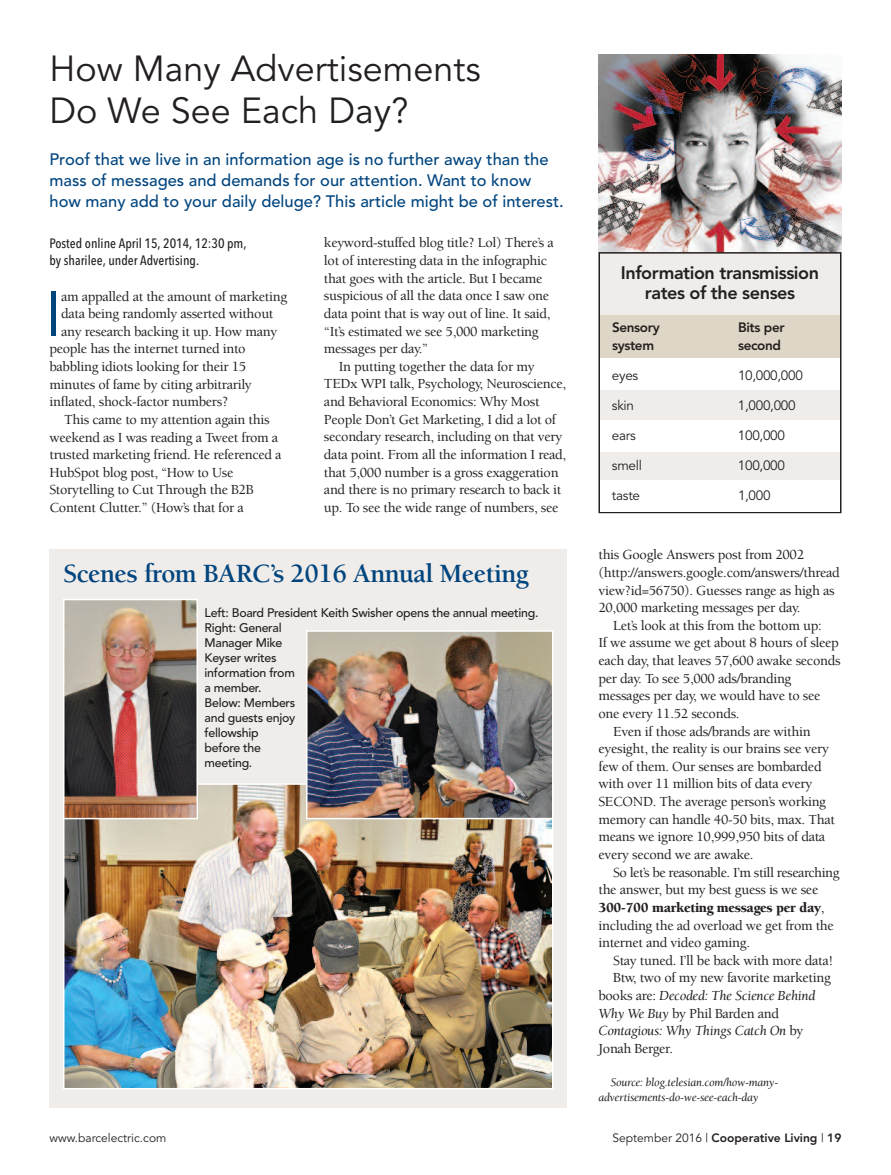
<style>
.page{position:relative;width:891px;height:1175px;background:#fff}
.page>*{position:absolute;margin:0;border:0;box-sizing:border-box;transform-origin:0 0}
.t1{font:62.55px "Avenir";color:#01457f}
.t2{font:36px/42px "Avenir";color:#231f20}
.t3{font:700 27px "Berkeley";letter-spacing:-.02em;color:#01457f}
.t4{font:800 18px/19.5px "Avenir";letter-spacing:-.025em;color:#231f20;text-align:center}
.t5{font:500 16.5px/21px "Avenir";color:#01457f}
.t6{font:500 14.25px/17.5px "Berkeley";letter-spacing:-.02em;color:#231f20}
.t7{font:italic 14.25px "Berkeley";letter-spacing:-.02em;color:#231f20}
.t8{font:900 14.25px "Berkeley";letter-spacing:-.02em;color:#231f20}
.t9{font:500 13.5px/17.7px "Avenir Next Condensed";color:#231f20}
.t10{font:13.5px "Avenir";letter-spacing:-.02em;color:#231f20}
.t11{font:800 13.5px "Avenir";letter-spacing:-.025em;color:#231f20}
.t12{font:500 12.3px/15px "Avenir";letter-spacing:-.02em;color:#231f20}
.t13{font:italic 12px/15px "Berkeley";letter-spacing:-.02em;color:#231f20}
.t14{font:800 12px "Avenir";color:#231f20}
.t15{font:12px "Avenir";color:#231f20}
.s1{font-weight:500}
.s2{font-weight:500;font-style:normal}
.s3{font-weight:400;font-style:italic}
.s4{font-weight:400}
</style>
<div class="page">
<img style="left:599px;top:54px;width:242px;height:198px">
<div style="left:599px;top:253px;width:242px;height:259px;background:#f0ece9"></div>
<div style="left:598px;top:252px;width:244px;height:261px;border:2px solid #231f20"></div>
<div style="left:600px;top:315px;width:240px;height:43px;background:#ded6c6"></div>
<div style="left:600px;top:358px;width:240px;height:32px;background:#fff"></div>
<div style="left:600px;top:420px;width:240px;height:32px;background:#fff"></div>
<div style="left:600px;top:480px;width:240px;height:32px;background:#fff"></div>
<div style="left:50px;top:549px;width:517px;height:558px;background:#f0ece9"></div>
<img style="left:66px;top:786px;width:485px;height:300px">
<div style="left:63px;top:783px;width:491px;height:306px;border:2px solid #fff"></div>
<img style="left:66px;top:601px;width:129px;height:215px">
<div style="left:63px;top:598px;width:135px;height:221px;border:2px solid #fff"></div>
<img style="left:309px;top:633px;width:242px;height:183px">
<div style="left:306px;top:630px;width:248px;height:189px;border:2px solid #fff"></div>
<h2 class="t2" style="left:49px;top:48px;width:433px">How Many Advertisements<br>Do We See Each Day?</h2>
<p class="t5" style="left:49px;top:148px;width:516px">Proof that we live in an information age is no further away than the mass of messages and demands for our attention. Want to know how many add to your daily deluge? This article might be of interest.</p>
<p class="t9" style="left:49px;top:234px;width:198px">Posted online April 15, 2014, 12:30 pm, by sharilee, under Advertising.</p>
<h1 class="t1" style="left:45px;top:277px;width:18px">I</h1>
<p class="t6" style="left:61px;top:288px;width:228px">am appalled at the amount of marketing</p>
<p class="t6" style="left:61px;top:306px;width:214px">data being randomly asserted without</p>
<p class="t6" style="left:61px;top:324px;width:218px">any research backing it up. How many</p>
<p class="t6" style="left:49px;top:341px;width:198px">people has the internet turned into</p>
<p class="t6" style="left:49px;top:359px;width:198px">babbling idiots looking for their 15</p>
<p class="t6" style="left:49px;top:376px;width:204px">minutes of fame by citing arbitrarily</p>
<p class="t6" style="left:49px;top:394px;width:180px">inflated, shock-factor numbers?</p>
<p class="t6" style="left:64px;top:412px;width:207px">This came to my attention again this</p>
<p class="t6" style="left:49px;top:429px;width:230px">weekend as I was reading a Tweet from a</p>
<p class="t6" style="left:49px;top:447px;width:233px">trusted marketing friend. He referenced a</p>
<p class="t6" style="left:49px;top:465px;width:185px">HubSpot blog post, “How to Use</p>
<p class="t6" style="left:49px;top:482px;width:206px">Storytelling to Cut Through the B2B</p>
<p class="t6" style="left:49px;top:500px;width:196px">Content Clutter.” (How’s that for a</p>
<p class="t6" style="left:324px;top:235px;width:231px">keyword-stuffed blog title? Lol) There’s a lot of interesting data in the infographic that goes with the article. But I became suspicious of all the data once I saw one data point that is way out of line. It said, “It’s estimated we see 5,000 marketing messages per day.”</p>
<p class="t6" style="left:324px;top:359px;width:244px;text-indent:15px">In putting together the data for my TEDx WPI talk, Psychology, Neuroscience, and Behavioral Economics: Why Most People Don’t Get Marketing, I did a lot of secondary research, including on that very data point. From all the information I read, that 5,000 number is a gross exaggeration and there is no primary research to back it up. To see the wide range of numbers, see</p>
<h3 class="t3" style="left:63px;top:562px;width:467px">Scenes from BARC’s 2016 Annual Meeting</h3>
<p class="t12" style="left:205px;top:604px;width:335px">Left: Board President Keith Swisher opens the annual meeting.<br>Right: General<br>Manager Mike<br>Keyser writes<br>information from<br>a member.<br>Below: Members<br>and guests enjoy<br>fellowship<br>before the<br>meeting.</p>
<p class="t4" style="left:621px;top:263px;width:200px">Information transmission rates of the senses</p>
<p class="t11" style="left:612px;top:316px;width:49px">Sensory</p>
<p class="t11" style="left:738px;top:316px;width:48px">Bits per</p>
<p class="t11" style="left:612px;top:334px;width:44px">system</p>
<p class="t11" style="left:738px;top:334px;width:45px">second</p>
<p class="t10" style="left:612px;top:367px;width:28px">eyes</p>
<p class="t10" style="left:738px;top:367px;width:66px">10,000,000</p>
<p class="t10" style="left:612px;top:397px;width:24px">skin</p>
<p class="t10" style="left:738px;top:397px;width:59px">1,000,000</p>
<p class="t10" style="left:612px;top:427px;width:25px">ears</p>
<p class="t10" style="left:738px;top:427px;width:48px">100,000</p>
<p class="t10" style="left:612px;top:457px;width:32px">smell</p>
<p class="t10" style="left:738px;top:457px;width:48px">100,000</p>
<p class="t10" style="left:612px;top:487px;width:30px">taste</p>
<p class="t10" style="left:738px;top:487px;width:34px">1,000</p>
<p class="t6" style="left:598px;top:547px;width:243px">this Google Answers post from 2002 (http://answers.google.com/answers/thread view?id=56750). Guesses range as high as 20,000 marketing messages per day.</p>
<p class="t6" style="left:613px;top:617px;width:210px">Let’s look at this from the bottom up:</p>
<p class="t6" style="left:598px;top:635px;width:242px">If we assume we get about 8 hours of sleep</p>
<p class="t6" style="left:598px;top:653px;width:244px">each day, that leaves 57,600 awake seconds</p>
<p class="t6" style="left:598px;top:670px;width:195px">per day. To see 5,000 ads/branding</p>
<p class="t6" style="left:598px;top:688px;width:223px">messages per day, we would have to see</p>
<p class="t6" style="left:598px;top:706px;width:143px">one every 11.52 seconds.</p>
<p class="t6" style="left:613px;top:723px;width:199px">Even if those ads/brands are within</p>
<p class="t6" style="left:598px;top:741px;width:232px">eyesight, the reality is our brains see very</p>
<p class="t6" style="left:598px;top:758px;width:225px">few of them. Our senses are bombarded</p>
<p class="t6" style="left:598px;top:776px;width:215px">with over 11 million bits of data every</p>
<p class="t6" style="left:598px;top:794px;width:229px">SECOND. The average person’s working</p>
<p class="t6" style="left:598px;top:811px;width:238px">memory can handle 40-50 bits, max. That</p>
<p class="t6" style="left:598px;top:829px;width:228px">means we ignore 10,999,950 bits of data</p>
<p class="t6" style="left:598px;top:847px;width:157px">every second we are awake.</p>
<p class="t6" style="left:613px;top:864px;width:228px">So let’s be reasonable. I’m still researching</p>
<p class="t6" style="left:598px;top:882px;width:221px">the answer, but my best guess is we see</p>
<p class="t8" style="left:598px;top:901px;width:228px">300-700 marketing messages per day<span class="s1">,</span></p>
<p class="t6" style="left:598px;top:917px;width:237px">including the ad overload we get from the</p>
<p class="t6" style="left:598px;top:935px;width:153px">internet and video gaming.</p>
<p class="t6" style="left:613px;top:952px;width:222px">Stay tuned. I’ll be back with more data!</p>
<p class="t6" style="left:613px;top:970px;width:219px">Btw, two of my new favorite marketing</p>
<p class="t7" style="left:598px;top:990px;width:218px"><span class="s2">books are:</span> Decoded: The Science Behind</p>
<p class="t6" style="left:598px;top:1005px;width:182px"><span class="s3">Why We Buy</span> by Phil Barden and</p>
<p class="t7" style="left:598px;top:1025px;width:207px">Contagious: Why Things Catch On <span class="s2">by</span></p>
<p class="t6" style="left:598px;top:1040px;width:76px">Jonah Berger.</p>
<p class="t13" style="left:598px;top:1075px;width:181px;text-indent:12px">Source: blog.telesian.com/how-many&shy;advertisements-do-we-see-each-day</p>
<p class="t15" style="left:50px;top:1130px;width:118px">www.barcelectric.com</p>
<p class="t14" style="left:613px;top:1128px;width:230px"><span class="s4">September 2016 |</span> Cooperative Living <span class="s4">|</span> 19</p>
</div>
